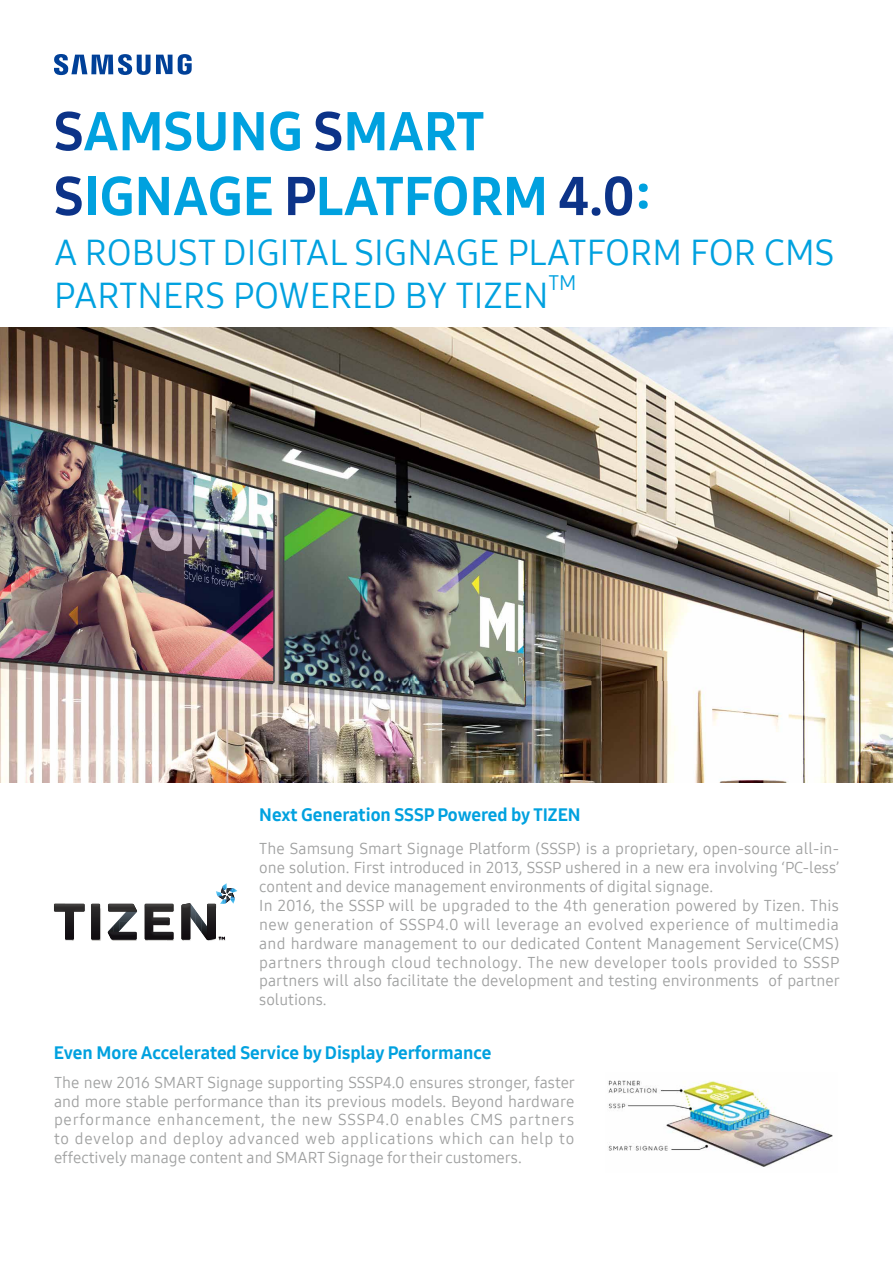
<style>
.page{position:relative;width:893px;height:1263px;background:#fff}
.page>*{position:absolute;margin:0;border:0;box-sizing:border-box;transform-origin:0 0}
.t1{font:54px/64.8px "Samsung One 800";color:#00a1df}
.t2{font:36px/43.2px "Samsung One 400";color:#00a1df}
.t3{font:21px "Samsung One 400";color:#00a1df}
.t4{font:18px "Samsung One 800";color:#00a1df}
.t5{font:15.75px/18.9px "Samsung One 400";letter-spacing:.005em;color:#9fa0a0}
.s1{color:#0c3388}
</style>
<div class="page">
<svg style="left:54px;top:883px;width:183px;height:58px"></svg>
<svg style="left:54px;top:54px;width:138px;height:21px"></svg>
<img style="left:0;top:327px;width:893px;height:455px">
<img style="left:608px;top:1080px;width:225px;height:87px">
<h1 class="t1" style="left:54px;top:98px;width:599px"><span class="s1">S</span>AMSUNG <span class="s1">S</span>MART<br><span class="s1">S</span>IGNAGE <span class="s1">P</span>LATFORM <span class="s1">4.0</span>:</h1>
<h2 class="t2" style="left:54px;top:230px;width:782px">A ROBUST DIGITAL SIGNAGE PLATFORM FOR CMS<br>PARTNERS POWERED BY TIZEN</h2>
<h3 class="t3" style="left:548px;top:269px;width:30px">TM</h3>
<p class="t4" style="left:259px;top:803px;width:323px">Next Generation SSSP Powered by TIZEN</p>
<p class="t5" style="left:259px;top:839px;width:582px">The Samsung Smart Signage Platform (SSSP) is a proprietary, open-source all-in&shy;one solution. First introduced in 2013, SSSP ushered in a new era involving ‘PC-less’ content and device management environments of digital signage.<br>In 2016, the SSSP will be upgraded to the 4th generation powered by Tizen. This new generation of SSSP4.0 will leverage an evolved experience of multimedia and hardware management to our dedicated Content Management Service(CMS) partners through cloud technology. The new developer tools provided to SSSP partners will also facilitate the development and testing environments of partner solutions.</p>
<p class="t4" style="left:54px;top:1041px;width:439px">Even More Accelerated Service by Display Performance</p>
<p class="t5" style="left:54px;top:1072px;width:523px;text-align:justify">The new 2016 SMART Signage supporting SSSP4.0 ensures stronger, faster and more stable performance than its previous models. Beyond hardware performance enhancement, the new SSSP4.0 enables CMS partners to develop and deploy advanced web applications which can help to effectively manage content and SMART Signage for their customers.</p>
</div>
